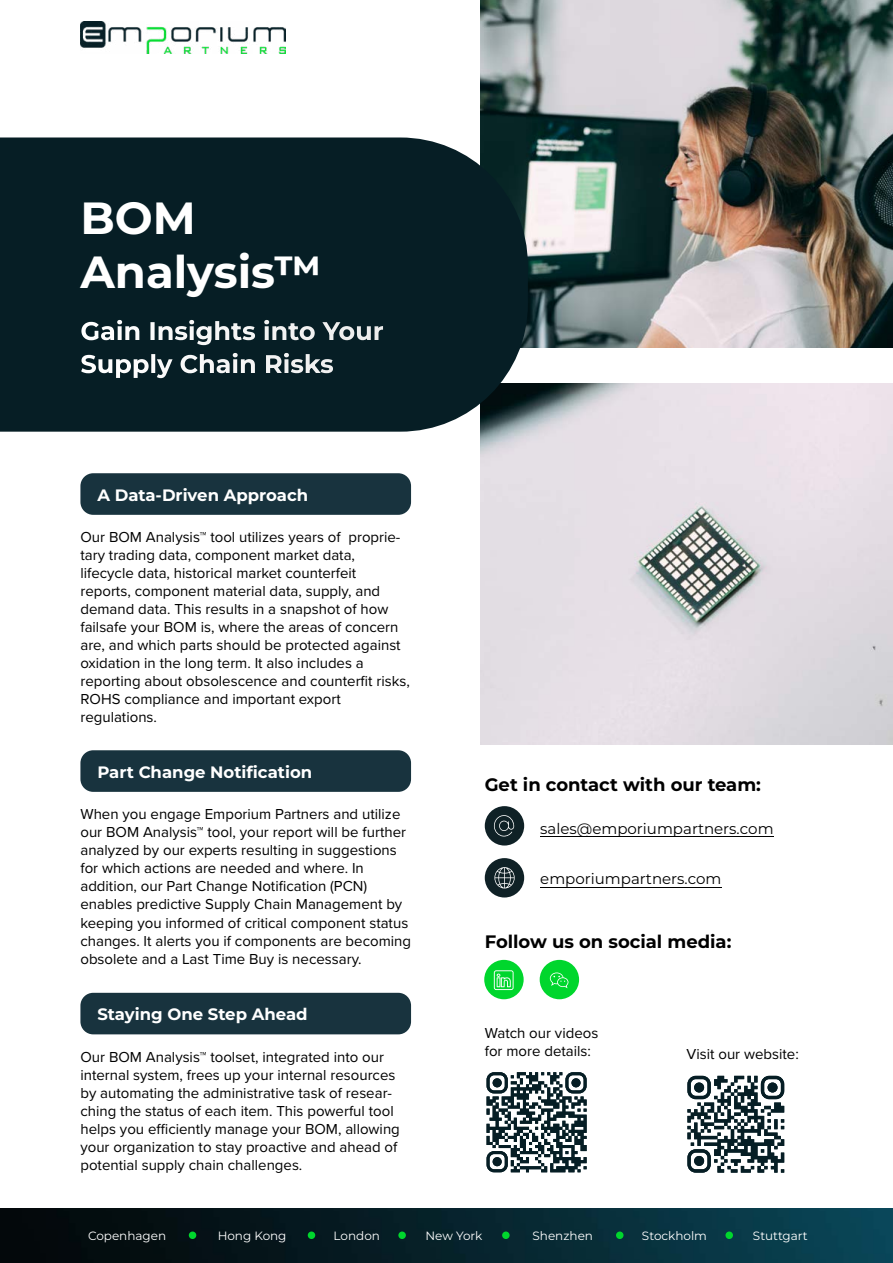
<style>
.page{position:relative;width:893px;height:1263px;background:#fff}
.page>*{position:absolute;margin:0;border:0;box-sizing:border-box;transform-origin:0 0}
.t1{font:700 45px/54px "Montserrat";color:#fff}
.t2{font:700 25.5px/33px "Montserrat";color:#fff}
.t3{font:700 18px "Montserrat";color:#000}
.t4{font:700 16.5px "Montserrat";color:#fff}
.t5{font:15px/18px "Proxima Nova";color:#000}
.t6{font:15px "Montserrat";color:#000}
.t7{font:12px "Montserrat";color:#fff}
</style>
<div class="page">
<img style="left:0;top:1209px;width:893px;height:54px">
<img style="left:480px;top:384px;width:413px;height:360px">
<img style="left:480px;top:0;width:413px;height:348px">
<div style="left:0;top:137px;width:528px;height:295px;background:#061e25"></div>
<svg style="left:687px;top:1152px;width:97px;height:20px"></svg>
<svg style="left:687px;top:1076px;width:97px;height:76px"></svg>
<svg style="left:487px;top:1145px;width:100px;height:27px"></svg>
<svg style="left:487px;top:1072px;width:100px;height:73px"></svg>
<hr style="left:540px;top:836px;width:234px;height:1px;background:#000">
<hr style="left:540px;top:887px;width:181px;height:1px;background:#000">
<div style="left:80px;top:993px;width:331px;height:41px;background:#18333e;border-radius:13px"></div>
<div style="left:80px;top:750px;width:331px;height:42px;background:#18333e;border-radius:13px"></div>
<div style="left:80px;top:473px;width:331px;height:42px;background:#18333e;border-radius:13px"></div>
<div style="left:485px;top:806px;width:39px;height:39px;background:#0f2126;border-radius:50%"></div>
<div style="left:485px;top:858px;width:39px;height:39px;background:#0f2126;border-radius:50%"></div>
<div style="left:484px;top:960px;width:40px;height:39px;background:#00d62d;border-radius:50%"></div>
<div style="left:540px;top:960px;width:39px;height:39px;background:#00d62d;border-radius:50%"></div>
<svg style="left:550px;top:972px;width:18px;height:16px"></svg>
<svg style="left:494px;top:815px;width:20px;height:21px"></svg>
<svg style="left:494px;top:867px;width:21px;height:21px"></svg>
<svg style="left:494px;top:970px;width:20px;height:20px"></svg>
<img style="left:80px;top:21px;width:206px;height:32px">
<div style="left:308px;top:1231px;width:7px;height:8px;background:#00d62d;border-radius:50%"></div>
<div style="left:398px;top:1231px;width:8px;height:8px;background:#00d62d;border-radius:50%"></div>
<div style="left:502px;top:1231px;width:8px;height:8px;background:#00d62d;border-radius:50%"></div>
<div style="left:725px;top:1231px;width:8px;height:8px;background:#00d62d;border-radius:50%"></div>
<div style="left:616px;top:1231px;width:7px;height:8px;background:#00d62d;border-radius:50%"></div>
<div style="left:189px;top:1231px;width:7px;height:8px;background:#00d62d;border-radius:50%"></div>
<h1 class="t1" style="left:80px;top:194px;width:243px">BOM<br>Analysis™</h1>
<h2 class="t2" style="left:80px;top:316px;width:305px">Gain Insights into Your<br>Supply Chain Risks</h2>
<p class="t4" style="left:97px;top:483px;width:212px">A Data-Driven Approach</p>
<p class="t5" style="left:80px;top:528px;width:331px">Our BOM Analysis™ tool utilizes years of proprie&shy;tary trading data, component market data, lifecycle data, historical market counterfeit reports, component material data, supply, and demand data. This results in a snapshot of how failsafe your BOM is, where the areas of concern are, and which parts should be protected against oxidation in the long term. It also includes a reporting about obsolescence and counterfit risks, ROHS compliance and important export regulations.</p>
<p class="t4" style="left:97px;top:760px;width:216px">Part Change Notification</p>
<p class="t5" style="left:80px;top:805px;width:332px">When you engage Emporium Partners and utilize our BOM Analysis™ tool, your report will be further analyzed by our experts resulting in suggestions for which actions are needed and where. In addition, our Part Change Notification (PCN) enables predictive Supply Chain Management by keeping you informed of critical component status changes. It alerts you if components are becoming obsolete and a Last Time Buy is necessary.</p>
<p class="t4" style="left:97px;top:1002px;width:212px">Staying One Step Ahead</p>
<p class="t5" style="left:80px;top:1047px;width:321px">Our BOM Analysis™ toolset, integrated into our internal system, frees up your internal resources by automating the administrative task of resear&shy;ching the status of each item. This powerful tool helps you efficiently manage your BOM, allowing your organization to stay proactive and ahead of potential supply chain challenges.</p>
<p class="t3" style="left:485px;top:772px;width:278px">Get in contact with our team:</p>
<p class="t6" style="left:540px;top:818px;width:235px">sales@emporiumpartners.com</p>
<p class="t6" style="left:540px;top:869px;width:183px">emporiumpartners.com</p>
<p class="t3" style="left:485px;top:928px;width:248px">Follow us on social media:</p>
<p class="t5" style="left:485px;top:1023px;width:115px">Watch our videos for more details:</p>
<p class="t5" style="left:687px;top:1044px;width:114px">Visit our website:</p>
<p class="t7" style="left:88px;top:1227px;width:80px">Copenhagen</p>
<p class="t7" style="left:218px;top:1227px;width:70px">Hong Kong</p>
<p class="t7" style="left:334px;top:1227px;width:48px">London</p>
<p class="t7" style="left:425px;top:1227px;width:58px">New York</p>
<p class="t7" style="left:533px;top:1227px;width:62px">Shenzhen</p>
<p class="t7" style="left:642px;top:1227px;width:66px">Stockholm</p>
<p class="t7" style="left:753px;top:1227px;width:56px">Stuttgart</p>
</div>
